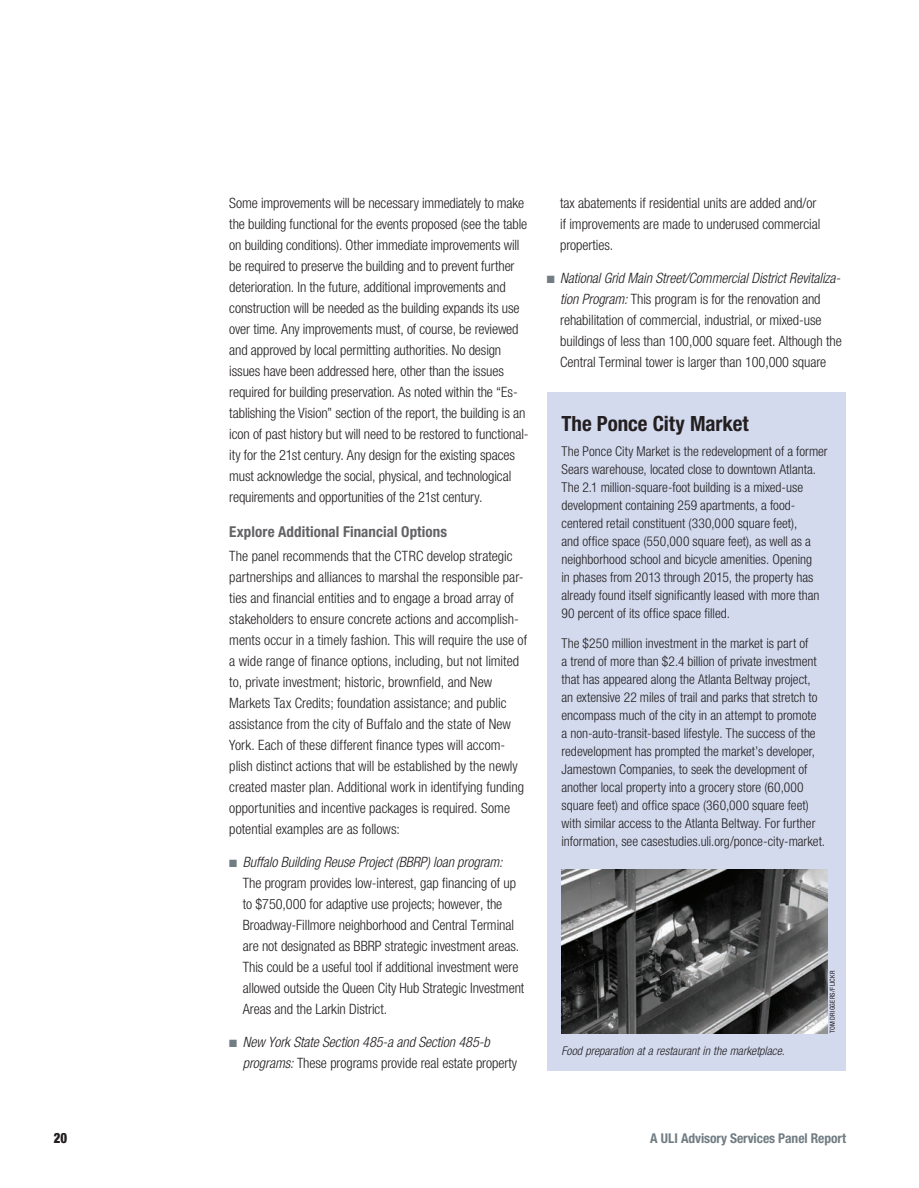
<style>
.page{position:relative;width:919px;height:1188px;background:#fff}
.page>*{position:absolute;margin:0;border:0;box-sizing:border-box;transform-origin:0 0}
.t1{font:700 condensed 21px "Helvetica Neue LT Std";color:#231f20}
.t2{font:700 condensed 15px "Helvetica Neue LT Std";letter-spacing:.005em;color:#636366}
.t3{font:300 condensed 14.25px/21px "Helvetica Neue LT Std";letter-spacing:-.005em;color:#231f20}
.t4{font:italic 300 condensed 14.25px/21px "Helvetica Neue LT Std";letter-spacing:-.005em;color:#231f20}
.t5{font:900 condensed 14.25px "Helvetica Neue LT Std";color:#231f20;scale:.9 1}
.t6{font:300 condensed 13.5px/18px "Helvetica Neue LT Std";color:#231f20}
.t7{font:700 condensed 13.5px "Helvetica Neue LT Std";letter-spacing:-.005em;color:#717d83}
.t8{font:italic 300 condensed 12px "Helvetica Neue LT Std";color:#231f20}
.t9{font:condensed 6.75px "Helvetica Neue LT Std";letter-spacing:.035em;color:#231f20}
.s1{color:#717d83}
.s2{font-style:italic}
.s3{font-style:normal}
</style>
<div class="page">
<div style="left:547px;top:392px;width:299px;height:679px;background:#d3daee"></div>
<img style="left:561px;top:869px;width:266px;height:164px">
<p class="t3" style="left:229px;top:192px;width:301px">Some improvements will be necessary immediately to make the building functional for the events proposed (see the table on building conditions). Other immediate improvements will be required to preserve the building and to prevent further deterioration. In the future, additional improvements and construction will be needed as the building expands its use over time. Any improvements must, of course, be reviewed and approved by local permitting authorities. No design issues have been addressed here, other than the issues required for building preservation. As noted within the “Es&shy;tablishing the Vision” section of the report, the building is an icon of past history but will need to be restored to functional&shy;ity for the 21st century. Any design for the existing spaces must acknowledge the social, physical, and technological requirements and opportunities of the 21st century.</p>
<p class="t2" style="left:229px;top:522px;width:219px">Explore Additional Financial Options</p>
<p class="t3" style="left:229px;top:545px;width:299px">The panel recommends that the CTRC develop strategic partnerships and alliances to marshal the responsible par&shy;ties and financial entities and to engage a broad array of stakeholders to ensure concrete actions and accomplish&shy;ments occur in a timely fashion. This will require the use of a wide range of finance options, including, but not limited to, private investment; historic, brownfield, and New Markets Tax Credits; foundation assistance; and public assistance from the city of Buffalo and the state of New York. Each of these different finance types will accom&shy;plish distinct actions that will be established by the newly created master plan. Additional work in identifying funding opportunities and incentive packages is required. Some potential examples are as follows:</p>
<p class="t3" style="left:243px;top:851px;width:283px;text-indent:-14px"><span class="s1">■</span> <span class="s2">Buffalo Building Reuse Project (BBRP) loan program:<br></span>The program provides low-interest, gap financing of up to $750,000 for adaptive use projects; however, the Broadway-Fillmore neighborhood and Central Terminal are not designated as BBRP strategic investment areas.<br>This could be a useful tool if additional investment were allowed outside the Queen City Hub Strategic Investment Areas and the Larkin District.</p>
<p class="t4" style="left:243px;top:1031px;width:276px;text-indent:-14px"><span class="s1">■</span> New York State Section 485-a and Section 485-b programs: <span class="s3">These programs provide real estate property</span></p>
<p class="t3" style="left:560px;top:192px;width:262px">tax abatements if residential units are added and/or if improvements are made to underused commercial properties.</p>
<p class="t3" style="left:560px;top:267px;width:283px;text-indent:-14px"><span class="s1">■</span> <span class="s2">National Grid Main Street/Commercial District Revitaliza&shy;tion Program:</span> This program is for the renovation and rehabilitation of commercial, industrial, or mixed-use buildings of less than 100,000 square feet. Although the Central Terminal tower is larger than 100,000 square</p>
<h1 class="t1" style="left:561px;top:410px;width:189px">The Ponce City Market</h1>
<p class="t6" style="left:561px;top:442px;width:268px">The Ponce City Market is the redevelopment of a former Sears warehouse, located close to downtown Atlanta.<br>The 2.1 million-square-foot building is a mixed-use development containing 259 apartments, a food&shy;centered retail constituent (330,000 square feet),<br>and office space (550,000 square feet), as well as a neighborhood school and bicycle amenities. Opening<br>in phases from 2013 through 2015, the property has already found itself significantly leased with more than 90 percent of its office space filled.</p>
<p class="t6" style="left:561px;top:634px;width:265px">The $250 million investment in the market is part of<br>a trend of more than $2.4 billion of private investment that has appeared along the Atlanta Beltway project, an extensive 22 miles of trail and parks that stretch to encompass much of the city in an attempt to promote a non-auto-transit-based lifestyle. The success of the redevelopment has prompted the market’s developer, Jamestown Companies, to seek the development of another local property into a grocery store (60,000 square feet) and office space (360,000 square feet) with similar access to the Atlanta Beltway. For further information, see casestudies.uli.org/ponce-city-market.</p>
<p class="t8" style="left:561px;top:1043px;width:225px">Food preparation at a restaurant in the marketplace.</p>
<p class="t9" style="left:828px;top:1033px;width:64px;rotate:-90deg">TOM DRIGGERS/FLICKR</p>
<p class="t5" style="left:54px;top:1129px;width:16px">20</p>
<p class="t7" style="left:650px;top:1130px;width:197px">A ULI Advisory Services Panel Report</p>
</div>
